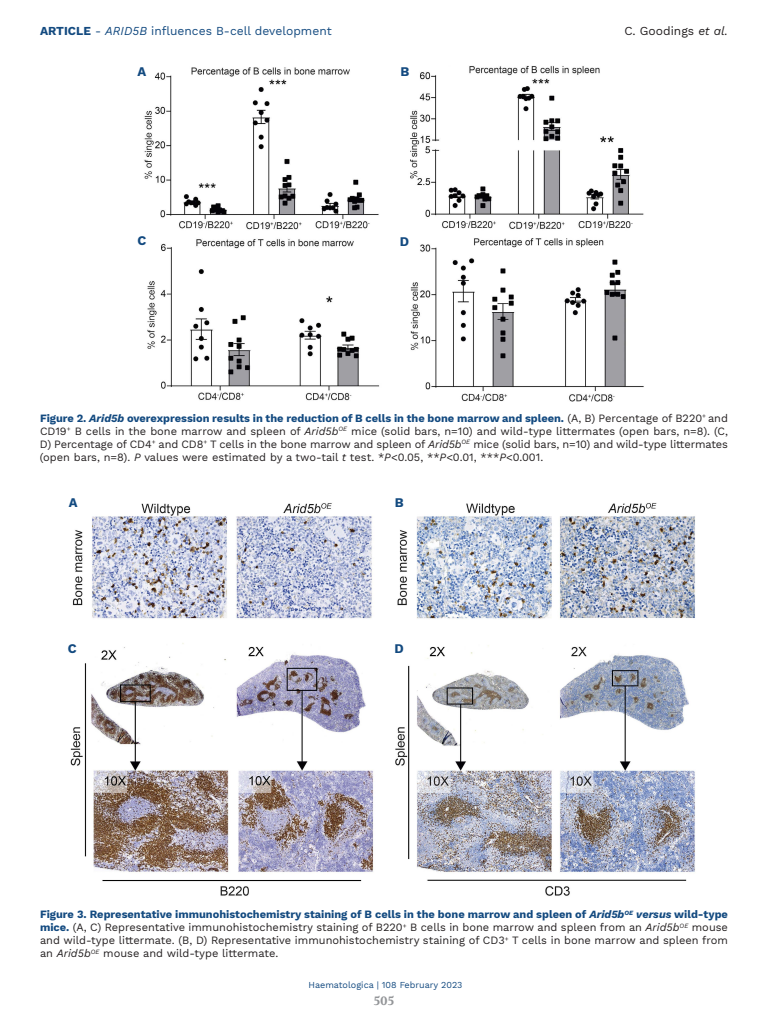
<style>
.page{position:relative;width:768px;height:1024px;background:#fff}
.page>*{position:absolute;margin:0;border:0;box-sizing:border-box;transform-origin:0 0}
.t1{font:700 13px "Work Sans";color:#134a80}
.t2{font:12px "Work Sans";color:#134a80}
.t3{font:12px "Work Sans";color:#231f20}
.t4{font:700 12px "Volkhov";color:#939598}
.t5{font:11px/13px "Work Sans";color:#231f20;text-align:justify}
.t6{font:9px "Work Sans";color:#134a80}
.s1{font-weight:700}
.s2{font-style:italic}
.s3{font-weight:700;color:#134a80}
.s4{font-weight:700;font-style:italic;color:#134a80}
</style>
<div class="page">
<img style="left:144px;top:65px;width:500px;height:337px">
<img style="left:70px;top:503px;width:626px;height:393px">
<p class="t2" style="left:40px;top:24px;width:293px"><span class="s1">ARTICLE</span> - <span class="s2">ARID5B</span> influences B-cell development</p>
<p class="t3" style="left:625px;top:24px;width:105px">C. Goodings <span class="s2">et al.</span></p>
<p class="t1" style="left:138px;top:64px;width:10px">A</p>
<p class="t1" style="left:401px;top:64px;width:10px">B</p>
<p class="t1" style="left:138px;top:233px;width:10px">C</p>
<p class="t1" style="left:400px;top:234px;width:11px">D</p>
<p class="t5" style="left:40px;top:411px;width:690px"><span class="s3">Figure 2.</span> <span class="s4">Arid5b</span> <span class="s3">overexpression results in the reduction of B cells in the bone marrow and spleen.</span> (A, B) Percentage of B220<sup>+</sup> and CD19<sup>+</sup> B cells in the bone marrow and spleen of <span class="s2">Arid5b</span><sup>OE</sup> mice (solid bars, n=10) and wild-type littermates (open bars, n=8). (C, D) Percentage of CD4<sup>+</sup> and CD8<sup>+</sup> T cells in the bone marrow and spleen of <span class="s2">Arid5b</span><sup>OE</sup> mice (solid bars, n=10) and wild-type littermates (open bars, n=8). <span class="s2">P</span> values were estimated by a two-tail <span class="s2">t</span> test. *<span class="s2">P</span>&lt;0.05, **<span class="s2">P</span>&lt;0.01, ***<span class="s2">P</span>&lt;0.001.</p>
<p class="t1" style="left:69px;top:495px;width:10px">A</p>
<p class="t1" style="left:395px;top:495px;width:10px">B</p>
<p class="t1" style="left:68px;top:641px;width:10px">C</p>
<p class="t1" style="left:395px;top:641px;width:11px">D</p>
<p class="t5" style="left:40px;top:908px;width:690px"><span class="s3">Figure 3. Representative immunohistochemistry staining of B cells in the bone marrow and spleen of</span> <span class="s4">Arid5b</span><sup>OE</sup> <span class="s4">versus</span> <span class="s3">wild-type mice.</span> (A, C) Representative immunohistochemistry staining of B220<sup>+</sup> B cells in bone marrow and spleen from an <span class="s2">Arid5b</span><sup>OE</sup> mouse and wild-type littermate. (B, D) Representative immunohistochemistry staining of CD3<sup>+</sup> T cells in bone marrow and spleen from an <span class="s2">Arid5b</span><sup>OE</sup> mouse and wild-type littermate.</p>
<p class="t6" style="left:308px;top:979px;width:156px">Haematologica | 108 February 2023</p>
<p class="t4" style="left:374px;top:993px;width:22px">505</p>
</div>
